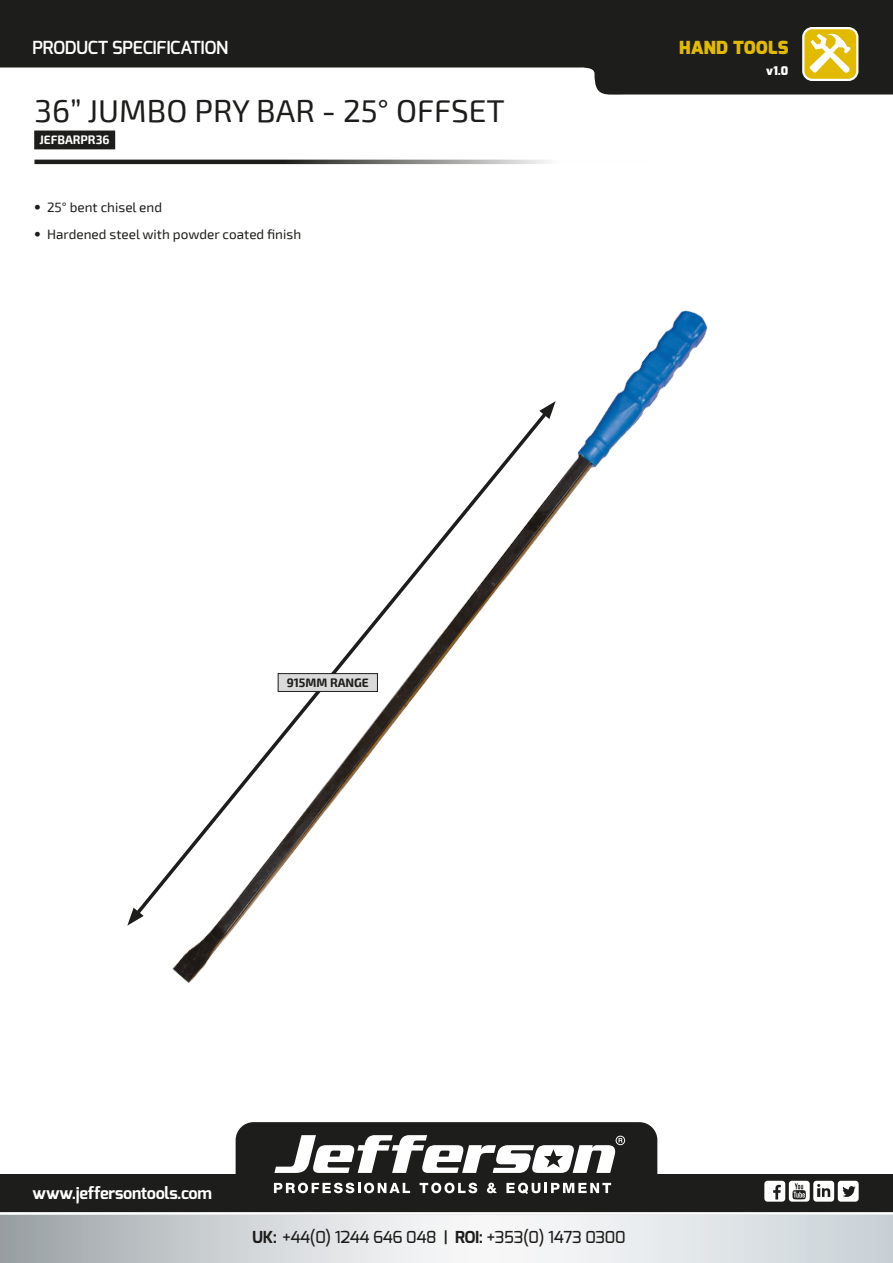
<style>
.page{position:relative;width:893px;height:1263px;background:#fff}
.page>*{position:absolute;margin:0;border:0;box-sizing:border-box;transform-origin:0 0}
.t1{font:31.5px "Exo 2";color:#1d1d1b}
.t2{font:600 18px "Exo";letter-spacing:-.02em;color:#fff}
.t3{font:900 18px "Exo";letter-spacing:.01em;color:#e2ba00}
.t4{font:500 16.5px "Exo";letter-spacing:-.02em;color:#1d1d1b}
.t5{font:700 16.5px "Exo";letter-spacing:-.02em;color:#fff}
.t6{font:13.5px "Exo 2";color:#1d1d1b}
.t7{font:700 12px "Exo 2";color:#fff}
.Features{font:700 12px "Exo 2";color:#1d1d1b}
.t8{font:900 12px "Exo";color:#fff}
.s1{font-family:"Helvetica Neue LT Std";font-weight:700}
.s2{font-weight:700}
.s3{font-weight:600}
</style>
<div class="page">
<div style="left:0;top:1175px;width:893px;height:39px;background:#1d1d1b"></div>
<svg style="left:0;top:0;width:893px;height:95px;fill:#1d1d1b"></svg>
<div style="left:236px;top:1122px;width:421px;height:72px;background:#1d1d1b"></div>
<div style="left:0;top:1211px;width:893px;height:7px;background:#1d1d1b;opacity:.75"></div>
<div style="left:789px;top:1181px;width:21px;height:21px;background:#fff;border-radius:3px"></div>
<svg style="left:792px;top:1183px;width:14px;height:16px"></svg>
<div style="left:813px;top:1181px;width:21px;height:21px;background:#fff;border-radius:3px"></div>
<svg style="left:817px;top:1184px;width:13px;height:13px"></svg>
<div style="left:838px;top:1181px;width:21px;height:21px;background:#fff;border-radius:3px"></div>
<svg style="left:842px;top:1186px;width:14px;height:11px"></svg>
<div style="left:764px;top:1181px;width:21px;height:21px;background:#fff;border-radius:3px"></div>
<svg style="left:773px;top:1185px;width:8px;height:14px"></svg>
<svg style="left:0;top:1215px;width:893px;height:48px"></svg>
<svg style="left:274px;top:1183px;width:136px;height:10px"></svg>
<svg style="left:420px;top:1183px;width:57px;height:10px"></svg>
<svg style="left:487px;top:1183px;width:10px;height:10px"></svg>
<svg style="left:506px;top:1183px;width:105px;height:11px"></svg>
<svg style="left:274px;top:1135px;width:351px;height:38px"></svg>
<div style="left:803px;top:28px;width:54px;height:52px;background:#e2ba00;border-radius:9px"></div>
<div style="left:802px;top:27px;width:56px;height:54px;border:2px solid #fff;border-radius:9px"></div>
<svg style="left:809px;top:33px;width:42px;height:40px"></svg>
<div style="left:35px;top:131px;width:80px;height:18px;background:#1d1d1b"></div>
<svg style="left:34px;top:160px;width:514px;height:4px;background:#545453"></svg>
<img style="left:172px;top:310px;width:536px;height:673px">
<svg style="left:133px;top:405px;width:420px;height:517px"></svg>
<svg style="left:127px;top:908px;width:17px;height:18px"></svg>
<svg style="left:539px;top:401px;width:17px;height:18px"></svg>
<div style="left:278px;top:674px;width:99px;height:17px;background:#dadada"></div>
<div style="left:278px;top:673px;width:100px;height:19px;border:1px solid #1d1d1b"></div>
<h2 class="t2" style="left:33px;top:36px;width:197px">PRODUCT SPECIFICATION</h2>
<p class="t1" style="left:34px;top:93px;width:472px">36” JUMBO PRY BAR - 25° OFFSET</p>
<p class="t7" style="left:39px;top:133px;width:72px">JEFBARPR36</p>
<p class="t6" style="left:34px;top:200px;width:129px"><span class="s1">•</span> 25° bent chisel end</p>
<p class="t6" style="left:34px;top:227px;width:268px"><span class="s1">•</span> Hardened steel with powder coated finish</p>
<p class="Features" style="left:287px;top:675px;width:84px">915MM RANGE</p>
<h2 class="t3" style="left:679px;top:36px;width:111px">HAND TOOLS</h2>
<p class="t8" style="left:766px;top:63px;width:24px">v1.0</p>
<p class="t5" style="left:33px;top:1182px;width:181px">www.jeffersontools.com</p>
<p class="t4" style="left:252px;top:1227px;width:375px"><span class="s2">UK:</span> +44(0) 1244 646 048 <span class="s3">|</span> <span class="s2">ROI:</span> +353(0) 1473 0300</p>
</div>
